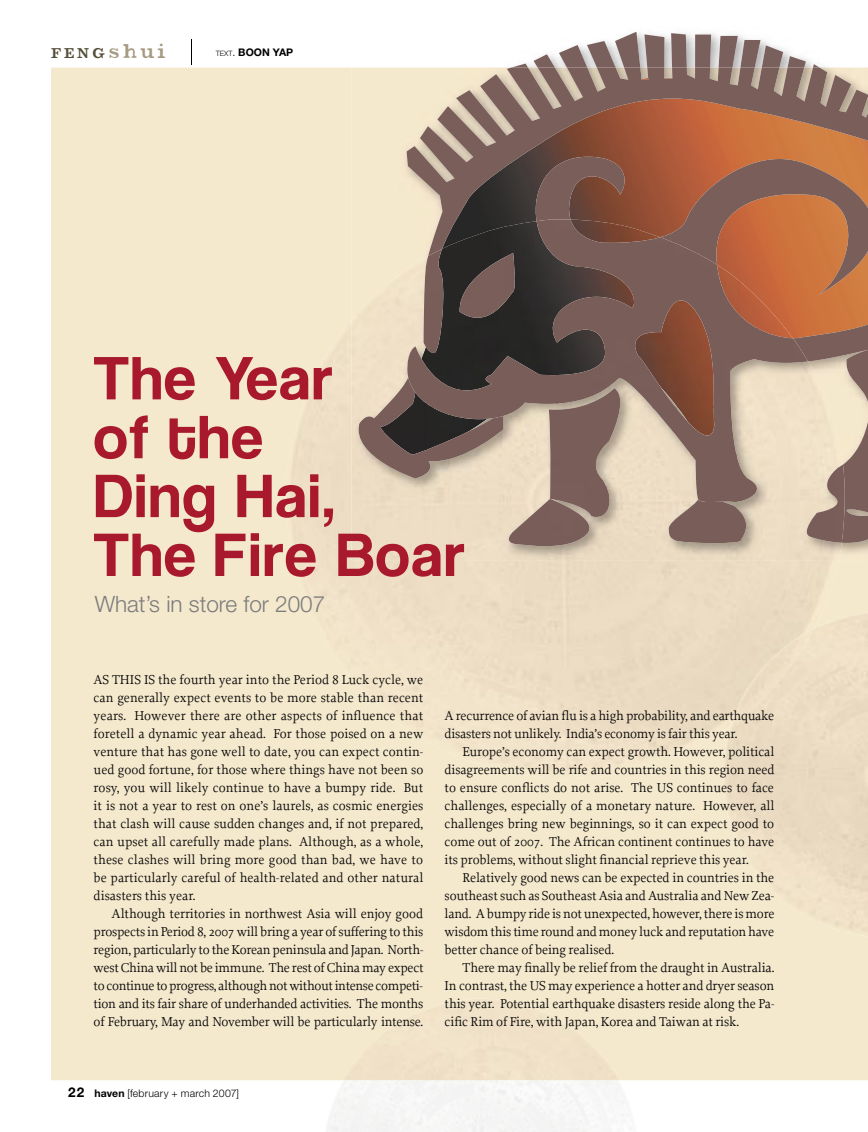
<style>
.page{position:relative;width:868px;height:1132px;background:#fff}
.page>*{position:absolute;margin:0;border:0;box-sizing:border-box;transform-origin:0 0}
.t1{font:58.8px/58.8px "Coolvetica";letter-spacing:.035em;color:#a9192d}
.t2{font:300 22.5px "Helvetica Neue LT Std";color:#7b7c7c}
.t3{font:900 14.7px "Barbera";color:#554e38}
.t4{font:13.5px/18px "Proforma";letter-spacing:-.015em;color:#000;text-align:justify}
.t5{font:300 10.5px "Helvetica Neue LT Std";letter-spacing:.02em;color:#000}
.t6{font:700 10.5px "Helvetica Neue LT Std";color:#000}
.s1{font-size:21px;color:#a69a82}
.s2{font-weight:300;font-size:7.35px}
.s3{font-weight:300}
.s4{font-weight:700;font-size:13.5px}
.s5{font-weight:700}
</style>
<div class="page">
<svg style="left:191px;top:39px;width:1px;height:25px"></svg>
<div style="left:51px;top:68px;width:816px;height:1011px;background:#f4e8cd"></div>
<div style="left:342px;top:998px;width:278px;height:81px;background:#f2e3c9"></div>
<div style="left:279px;top:319px;width:102px;height:358px;background:#f1e3c9"></div>
<img style="left:381px;top:560px;width:355px;height:219px">
<img style="left:736px;top:560px;width:102px;height:68px">
<div style="left:330px;top:676px;width:51px;height:52px;background:#f4e8cd"></div>
<img style="left:770px;top:612px;width:97px;height:324px">
<img style="left:722px;top:666px;width:49px;height:270px">
<div style="left:730px;top:628px;width:83px;height:98px;background:#ebdcc2"></div>
<img style="left:351px;top:66px;width:516px;height:2px">
<div style="left:351px;top:68px;width:55px;height:97px;background:#f4e9cd"></div>
<div style="left:351px;top:165px;width:55px;height:91px;background:#f4e9cd"></div>
<img style="left:848px;top:542px;width:19px;height:18px">
<img style="left:351px;top:256px;width:99px;height:304px">
<img style="left:501px;top:361px;width:347px;height:199px">
<div style="left:450px;top:478px;width:51px;height:82px;background:#edddc4"></div>
<div style="left:374px;top:313px;width:32px;height:60px;background:#f0e0c7"></div>
<img style="left:548px;top:408px;width:82px;height:109px">
<img style="left:351px;top:373px;width:152px;height:105px">
<svg style="left:841px;top:361px;width:26px;height:181px;background:#b19d8d"></svg>
<img style="left:799px;top:464px;width:49px;height:78px">
<img style="left:668px;top:502px;width:87px;height:41px">
<img style="left:502px;top:498px;width:101px;height:48px">
<svg style="left:511px;top:32px;width:308px;height:36px"></svg>
<svg style="left:406px;top:68px;width:461px;height:293px;background:#996c56"></svg>
<img style="left:406px;top:219px;width:51px;height:236px">
<img style="left:506px;top:219px;width:252px;height:48px">
<img style="left:556px;top:266px;width:202px;height:142px">
<img style="left:456px;top:313px;width:101px;height:142px">
<img style="left:757px;top:313px;width:51px;height:95px">
<img style="left:606px;top:407px;width:152px;height:48px">
<img style="left:657px;top:454px;width:101px;height:48px">
<p class="t3" style="left:51px;top:44px;width:116px">FENG<span class="s1">shui</span></p>
<p class="t6" style="left:216px;top:46px;width:79px"><span class="s2">TEXT</span><span class="s3">.</span> BOON YAP</p>
<h1 class="t1" style="left:94px;top:353px;width:372px">The Year<br>of the<br>Ding Hai,<br>The Fire Boar</h1>
<h2 class="t2" style="left:95px;top:590px;width:232px">What’s in store for 2007</h2>
<p class="t4" style="left:94px;top:670px;width:331px">AS THIS IS the fourth year into the Period 8 Luck cycle, we can generally expect events to be more stable than recent years. However there are other aspects of influence that foretell a dynamic year ahead. For those poised on a new venture that has gone well to date, you can expect contin&shy;ued good fortune, for those where things have not been so rosy, you will likely continue to have a bumpy ride. But it is not a year to rest on one’s laurels, as cosmic energies that clash will cause sudden changes and, if not prepared, can upset all carefully made plans. Although, as a whole, these clashes will bring more good than bad, we have to be particularly careful of health-related and other natural disasters this year.</p>
<p class="t4" style="left:94px;top:904px;width:331px;text-indent:18px">Although territories in northwest Asia will enjoy good prospects in Period 8, 2007 will bring a year of suffering to this region, particularly to the Korean peninsula and Japan. North&shy;west China will not be immune. The rest of China may expect to continue to progress, although not without intense competi&shy;tion and its fair share of underhanded activities. The months of February, May and November will be particularly intense.</p>
<p class="t4" style="left:444px;top:706px;width:331px">A recurrence of avian flu is a high probability, and earthquake disasters not unlikely. India’s economy is fair this year.</p>
<p class="t4" style="left:444px;top:742px;width:331px;text-indent:18px">Europe’s economy can expect growth. However, political disagreements will be rife and countries in this region need to ensure conflicts do not arise. The US continues to face challenges, especially of a monetary nature. However, all challenges bring new beginnings, so it can expect good to come out of 2007. The African continent continues to have its problems, without slight financial reprieve this year.</p>
<p class="t4" style="left:444px;top:868px;width:331px;text-indent:18px">Relatively good news can be expected in countries in the southeast such as Southeast Asia and Australia and New Zea&shy;land. A bumpy ride is not unexpected, however, there is more wisdom this time round and money luck and reputation have better chance of being realised.</p>
<p class="t4" style="left:444px;top:958px;width:331px;text-indent:18px">There may finally be relief from the draught in Australia.<br>In contrast, the US may experience a hotter and dryer season this year. Potential earthquake disasters reside along the Pa&shy;cific Rim of Fire, with Japan, Korea and Taiwan at risk.</p>
<p class="t5" style="left:68px;top:1086px;width:172px"><span class="s4">22</span> <span class="s5">haven</span> [february + march 2007]</p>
</div>
